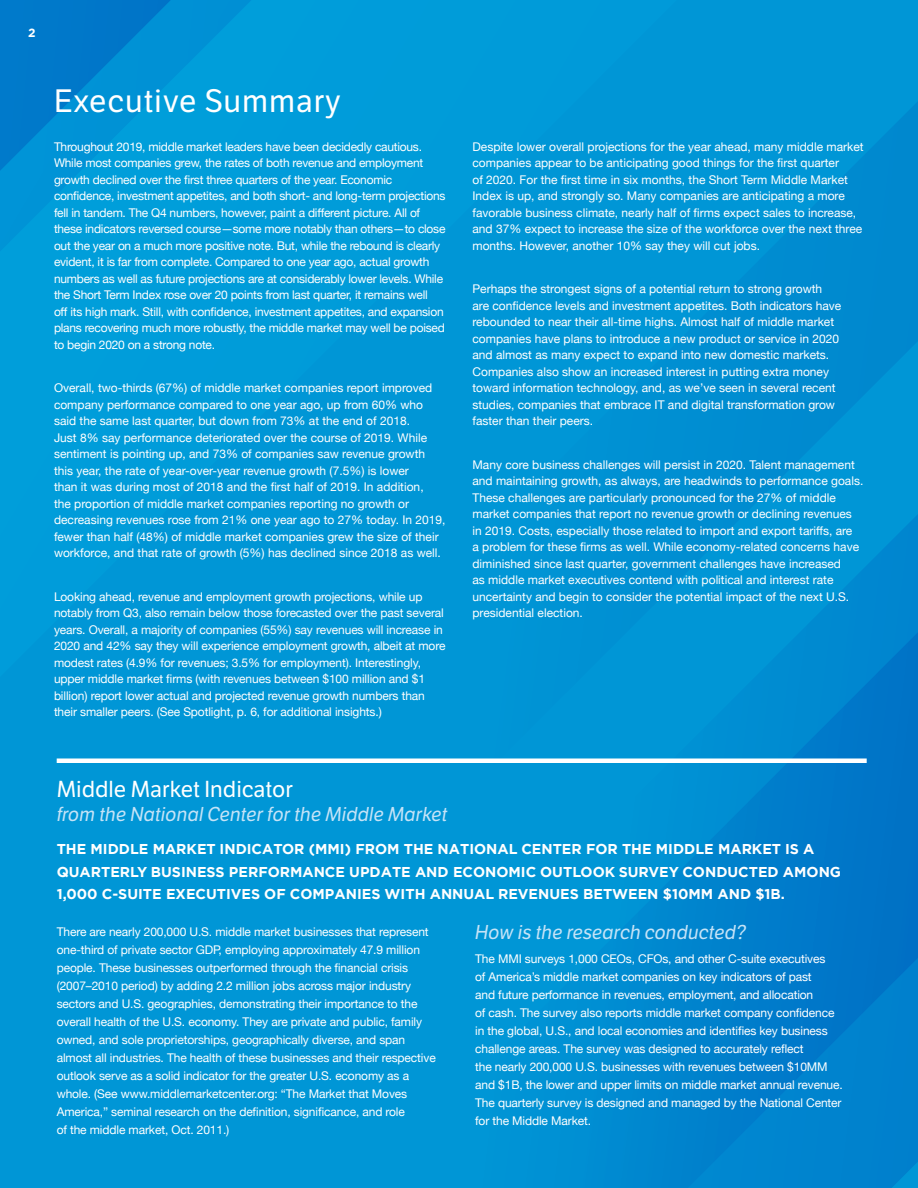
<style>
.page{position:relative;width:918px;height:1188px;background:#0096d6}
.page>*{position:absolute;margin:0;border:0;box-sizing:border-box;transform-origin:0 0}
.t1{font:31.5px "LFT Etica";letter-spacing:.03em;color:#fff}
.t2{font:22.5px "LFT Etica";color:#fff}
.t3{font:italic 19.5px "LFT Etica";color:#c5e3f7}
.t4{font:700 14.25px/22.5px "Gotham";color:#fff}
.t5{font:12px/16.5px "Helvetica Neue";letter-spacing:-.01em;color:#fff}
.t6{font:700 12px "Gotham";color:#fff}
</style>
<div class="page">
<svg style="left:0;top:0;width:171px;height:763px"></svg>
<svg style="left:118px;top:71px;width:53px;height:687px"></svg>
<svg style="left:602px;top:102px;width:316px;height:1086px"></svg>
<div style="left:57px;top:758px;width:810px;height:5px;background:#fff"></div>
<p class="t6" style="left:28px;top:24px;width:9px">2</p>
<h1 class="t1" style="left:54px;top:82px;width:288px">Executive Summary</h1>
<p class="t5" style="left:54px;top:139px;width:393px">Throughout 2019, middle market leaders have been decidedly cautious.<br>While most companies grew, the rates of both revenue and employment growth declined over the first three quarters of the year. Economic confidence, investment appetites, and both short- and long-term projections fell in tandem. The Q4 numbers, however, paint a different picture. All of these indicators reversed course—some more notably than others—to close out the year on a much more positive note. But, while the rebound is clearly evident, it is far from complete. Compared to one year ago, actual growth numbers as well as future projections are at considerably lower levels. While the Short Term Index rose over 20 points from last quarter, it remains well<br>off its high mark. Still, with confidence, investment appetites, and expansion plans recovering much more robustly, the middle market may well be poised to begin 2020 on a strong note.</p>
<p class="t5" style="left:54px;top:381px;width:393px">Overall, two-thirds (67%) of middle market companies report improved company performance compared to one year ago, up from 60% who said the same last quarter, but down from 73% at the end of 2018.<br>Just 8% say performance deteriorated over the course of 2019. While sentiment is pointing up, and 73% of companies saw revenue growth this year, the rate of year-over-year revenue growth (7.5%) is lower<br>than it was during most of 2018 and the first half of 2019. In addition,<br>the proportion of middle market companies reporting no growth or decreasing revenues rose from 21% one year ago to 27% today. In 2019, fewer than half (48%) of middle market companies grew the size of their workforce, and that rate of growth (5%) has declined since 2018 as well.</p>
<p class="t5" style="left:54px;top:589px;width:393px">Looking ahead, revenue and employment growth projections, while up notably from Q3, also remain below those forecasted over the past several years. Overall, a majority of companies (55%) say revenues will increase in 2020 and 42% say they will experience employment growth, albeit at more modest rates (4.9% for revenues; 3.5% for employment). Interestingly, upper middle market firms (with revenues between $100 million and $1 billion) report lower actual and projected revenue growth numbers than their smaller peers. (See Spotlight, p. 6, for additional insights.)</p>
<p class="t5" style="left:472px;top:139px;width:393px">Despite lower overall projections for the year ahead, many middle market companies appear to be anticipating good things for the first quarter<br>of 2020. For the first time in six months, the Short Term Middle Market Index is up, and strongly so. Many companies are anticipating a more favorable business climate, nearly half of firms expect sales to increase, and 37% expect to increase the size of the workforce over the next three months. However, another 10% say they will cut jobs.</p>
<p class="t5" style="left:472px;top:282px;width:370px">Perhaps the strongest signs of a potential return to strong growth are confidence levels and investment appetites. Both indicators have rebounded to near their all-time highs. Almost half of middle market companies have plans to introduce a new product or service in 2020 and almost as many expect to expand into new domestic markets.<br>Companies also show an increased interest in putting extra money toward information technology, and, as we’ve seen in several recent studies, companies that embrace IT and digital transformation grow faster than their peers.</p>
<p class="t5" style="left:472px;top:457px;width:392px">Many core business challenges will persist in 2020. Talent management and maintaining growth, as always, are headwinds to performance goals.<br>These challenges are particularly pronounced for the 27% of middle market companies that report no revenue growth or declining revenues in 2019. Costs, especially those related to import and export tariffs, are<br>a problem for these firms as well. While economy-related concerns have diminished since last quarter, government challenges have increased<br>as middle market executives contend with political and interest rate uncertainty and begin to consider the potential impact of the next U.S. presidential election.</p>
<h2 class="t2" style="left:57px;top:776px;width:238px">Middle Market Indicator</h2>
<h3 class="t3" style="left:57px;top:802px;width:393px">from the National Center for the Middle Market</h3>
<p class="t4" style="left:57px;top:838px;width:786px">THE MIDDLE MARKET INDICATOR (MMI) FROM THE NATIONAL CENTER FOR THE MIDDLE MARKET IS A<br>QUARTERLY BUSINESS PERFORMANCE UPDATE AND ECONOMIC OUTLOOK SURVEY CONDUCTED AMONG<br>1,000 C-SUITE EXECUTIVES OF COMPANIES WITH ANNUAL REVENUES BETWEEN $10MM AND $1B.</p>
<p class="t5" style="left:57px;top:923px;width:381px;line-height:18px">There are nearly 200,000 U.S. middle market businesses that represent one-third of private sector GDP, employing approximately 47.9 million people. These businesses outperformed through the financial crisis (2007–2010 period) by adding 2.2 million jobs across major industry sectors and U.S. geographies, demonstrating their importance to the overall health of the U.S. economy. They are private and public, family owned, and sole proprietorships, geographically diverse, and span almost all industries. The health of these businesses and their respective outlook serve as a solid indicator for the greater U.S. economy as a whole. (See www.middlemarketcenter.org: “The Market that Moves America,” seminal research on the definition, significance, and role<br>of the middle market, Oct. 2011.)</p>
<h3 class="t3" style="left:475px;top:920px;width:273px">How is the research conducted?</h3>
<p class="t5" style="left:475px;top:950px;width:369px;line-height:18px">The MMI surveys 1,000 CEOs, CFOs, and other C-suite executives<br>of America’s middle market companies on key indicators of past<br>and future performance in revenues, employment, and allocation<br>of cash. The survey also reports middle market company confidence in the global, U.S., and local economies and identifies key business challenge areas. The survey was designed to accurately reflect<br>the nearly 200,000 U.S. businesses with revenues between $10MM and $1B, the lower and upper limits on middle market annual revenue.<br>The quarterly survey is designed and managed by the National Center for the Middle Market.</p>
</div>
